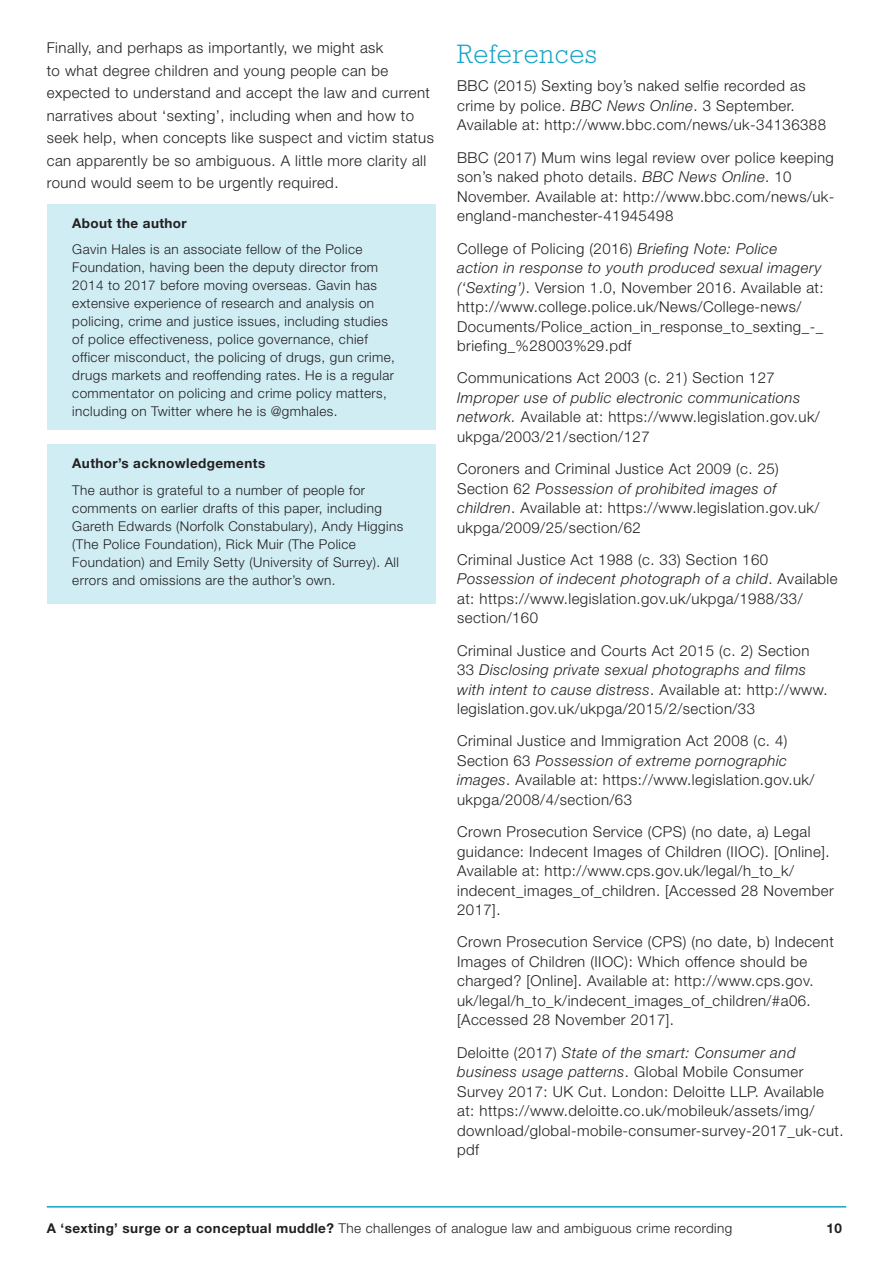
<style>
.page{position:relative;width:893px;height:1263px;background:#fff}
.page>*{position:absolute;margin:0;border:0;box-sizing:border-box;transform-origin:0 0}
.b-head_numbered{font:300 27px "M Rockwell";letter-spacing:.03em;color:#14a3c7}
.references{font:300 15px/19.5px "Helvetica Neue LT Std";letter-spacing:.03em;color:#231f20}
.text{font:300 15px/22.5px "Helvetica Neue LT Std";letter-spacing:.03em;color:#231f20}
.box_text{font:300 13.5px/18px "Helvetica Neue LT Std";letter-spacing:.03em;color:#231f20}
.box_text-2{font:700 13.5px "Helvetica Neue LT Std";letter-spacing:.03em;color:#231f20}
.s1{font-style:italic}
.s2{font-weight:700}
</style>
<div class="page">
<hr style="left:47px;top:1206px;width:799px;height:1px;background:#14a3c7">
<div style="left:48px;top:204px;width:388px;height:225px;background:#d0edf4"></div>
<div style="left:48px;top:444px;width:388px;height:160px;background:#d0edf4"></div>
<p class="text" style="left:47px;top:36px;width:389px">Finally, and perhaps as importantly, we might ask<br>to what degree children and young people can be expected to understand and accept the law and current narratives about ‘sexting’, including when and how to seek help, when concepts like suspect and victim status can apparently be so ambiguous. A little more clarity all round would seem to be urgently required.</p>
<p class="box_text-2" style="left:72px;top:214px;width:116px">About the author</p>
<p class="box_text" style="left:72px;top:240px;width:324px">Gavin Hales is an associate fellow of the Police Foundation, having been the deputy director from 2014 to 2017 before moving overseas. Gavin has extensive experience of research and analysis on policing, crime and justice issues, including studies of police effectiveness, police governance, chief officer misconduct, the policing of drugs, gun crime, drugs markets and reoffending rates. He is a regular commentator on policing and crime policy matters, including on Twitter where he is @gmhales.</p>
<p class="box_text-2" style="left:72px;top:455px;width:194px">Author’s acknowledgements</p>
<p class="box_text" style="left:72px;top:480px;width:332px">The author is grateful to a number of people for comments on earlier drafts of this paper, including Gareth Edwards (Norfolk Constabulary), Andy Higgins (The Police Foundation), Rick Muir (The Police Foundation) and Emily Setty (University of Surrey). All errors and omissions are the author’s own.</p>
<p class="b-head_numbered" style="left:457px;top:40px;width:142px">References</p>
<p class="references" style="left:457px;top:76px;width:370px">BBC (2015) Sexting boy’s naked selfie recorded as crime by police. <span class="s1">BBC News Online</span>. 3 September.<br>Available at: http://www.bbc.com/news/uk-34136388</p>
<p class="references" style="left:457px;top:147px;width:379px">BBC (2017) Mum wins legal review over police keeping son’s naked photo details. <span class="s1">BBC News Online</span>. 10<br>November. Available at: http://www.bbc.com/news/uk&shy;england-manchester-41945498</p>
<p class="references" style="left:457px;top:238px;width:368px">College of Policing (2016) <span class="s1">Briefing Note: Police<br>action in response to youth produced sexual imagery (‘Sexting’)</span>. Version 1.0, November 2016. Available at: http://www.college.police.uk/News/College-news/ Documents/Police_action_in_response_to_sexting_-_ briefing_%28003%29.pdf</p>
<p class="references" style="left:457px;top:368px;width:364px">Communications Act 2003 (c. 21) Section 127<br><span class="s1">Improper use of public electronic communications network.</span> Available at: https://www.legislation.gov.uk/ ukpga/2003/21/section/127</p>
<p class="references" style="left:457px;top:459px;width:364px">Coroners and Criminal Justice Act 2009 (c. 25)<br>Section 62 <span class="s1">Possession of prohibited images of children</span>. Available at: https://www.legislation.gov.uk/ ukpga/2009/25/section/62</p>
<p class="references" style="left:457px;top:549px;width:382px">Criminal Justice Act 1988 (c. 33) Section 160<br><span class="s1">Possession of indecent photograph of a child</span>. Available at: https://www.legislation.gov.uk/ukpga/1988/33/ section/160</p>
<p class="references" style="left:457px;top:640px;width:372px">Criminal Justice and Courts Act 2015 (c. 2) Section 33 <span class="s1">Disclosing private sexual photographs and films with intent to cause distress</span>. Available at: http://www. legislation.gov.uk/ukpga/2015/2/section/33</p>
<p class="references" style="left:457px;top:731px;width:359px">Criminal Justice and Immigration Act 2008 (c. 4)<br>Section 63 <span class="s1">Possession of extreme pornographic images</span>. Available at: https://www.legislation.gov.uk/ ukpga/2008/4/section/63</p>
<p class="references" style="left:457px;top:822px;width:378px">Crown Prosecution Service (CPS) (no date, a) Legal guidance: Indecent Images of Children (IIOC). [Online].<br>Available at: http://www.cps.gov.uk/legal/h_to_k/ indecent_images_of_children. [Accessed 28 November 2017].</p>
<p class="references" style="left:457px;top:932px;width:378px">Crown Prosecution Service (CPS) (no date, b) Indecent Images of Children (IIOC): Which offence should be charged? [Online]. Available at: http://www.cps.gov. uk/legal/h_to_k/indecent_images_of_children/#a06. [Accessed 28 November 2017].</p>
<p class="references" style="left:457px;top:1042px;width:388px">Deloitte (2017) <span class="s1">State of the smart: Consumer and business usage patterns</span>. Global Mobile Consumer Survey 2017: UK Cut. London: Deloitte LLP. Available at: https://www.deloitte.co.uk/mobileuk/assets/img/ download/global-mobile-consumer-survey-2017_uk-cut. pdf</p>
<p class="box_text" style="left:47px;top:1219px;width:687px"><span class="s2">A ‘sexting’ surge or a conceptual muddle?</span> The challenges of analogue law and ambiguous crime recording</p>
<p class="box_text-2" style="left:826px;top:1220px;width:17px">10</p>
</div>
